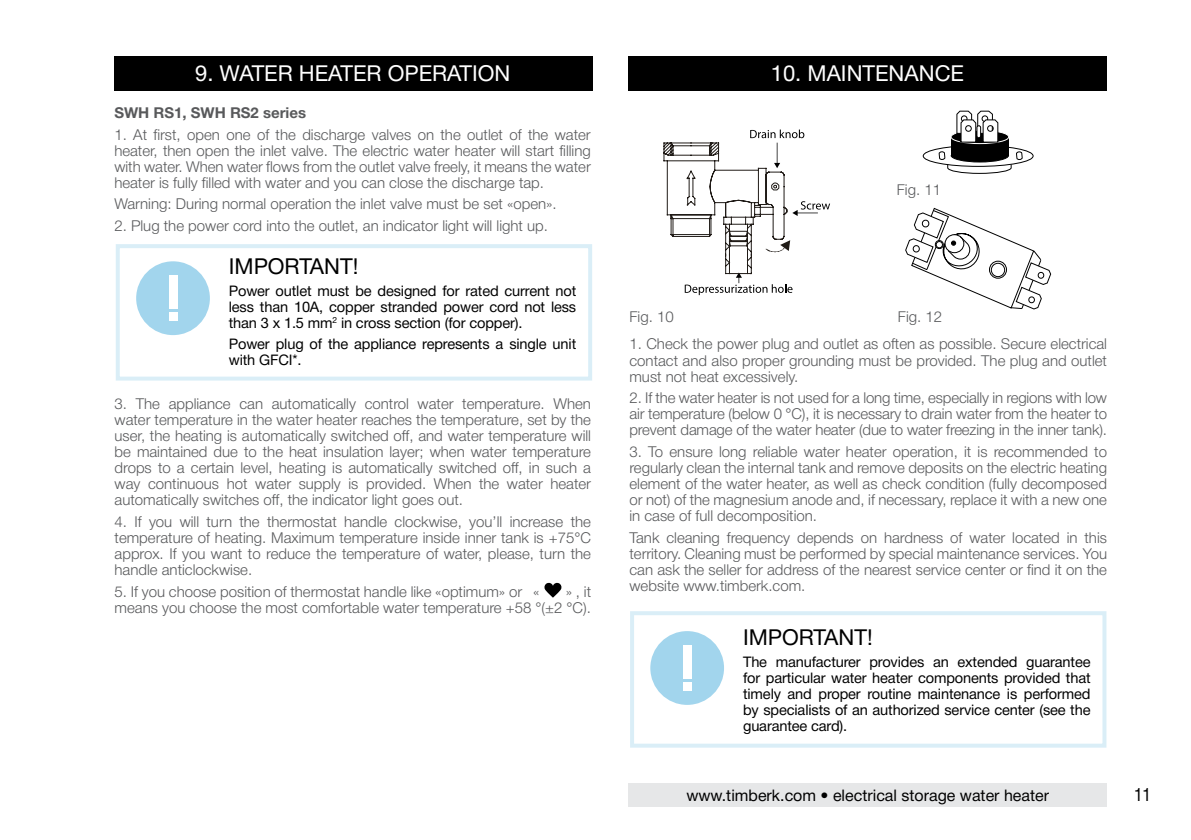
<style>
.page{position:relative;width:1191px;height:840px;background:#fff}
.page>*{position:absolute;margin:0;border:0;box-sizing:border-box;transform-origin:0 0}
.t1{font:22px "Helvetica Neue Cyr";color:#fff}
.t2{font:22px "Helvetica Neue Cyr";color:#000}
.t3{font:18px "Helios Cond C";color:#000}
.t4{font:16px "Helvetica Neue Cyr";color:#000}
.t5{font:300 15px/16px "Helvetica Neue Cyr";color:#58595b;text-align:justify}
.t6{font:700 15px "Helvetica Neue Cyr";color:#58595b}
.t7{font:14.6px/16px "Helvetica Neue Cyr";letter-spacing:-.01em;color:#000;text-align:justify}
</style>
<div class="page">
<div style="left:628px;top:782px;width:479px;height:24px;background:#e6e7e8"></div>
<div style="left:114px;top:57px;width:478px;height:34px;background:#000"></div>
<div style="left:136px;top:261px;width:74px;height:74px;background:#a2d5ed;border-radius:50%"></div>
<div style="left:169px;top:275px;width:8px;height:33px;background:#fff"></div>
<div style="left:169px;top:312px;width:8px;height:9px;background:#fff"></div>
<div style="left:116px;top:244px;width:476px;height:136px;border:4px solid #a2d5ed"></div>
<svg style="left:544px;top:582px;width:18px;height:15px"></svg>
<div style="left:628px;top:57px;width:478px;height:34px;background:#000"></div>
<svg style="left:663px;top:129px;width:167px;height:166px"></svg>
<svg style="left:938px;top:110px;width:85px;height:64px"></svg>
<div style="left:976px;top:125px;width:5px;height:13px;border:1px solid #000;border-radius:2px"></div>
<svg style="left:905px;top:207px;width:146px;height:103px"></svg>
<div style="left:934px;top:240px;width:9px;height:9px;border:1px solid #000;border-radius:50%"></div>
<div style="left:936px;top:241px;width:6px;height:7px;background:#fff;border-radius:50%"></div>
<div style="left:935px;top:241px;width:8px;height:7px;border:1px solid #000;border-radius:50%"></div>
<div style="left:630px;top:611px;width:476px;height:136px;border:4px solid #a2d5ed"></div>
<div style="left:650px;top:630px;width:74px;height:74px;background:#a2d5ed;border-radius:50%"></div>
<div style="left:682px;top:644px;width:9px;height:34px;background:#fff"></div>
<div style="left:682px;top:681px;width:9px;height:9px;background:#fff"></div>
<h1 class="t1" style="left:195px;top:62px;width:317px">9. WATER HEATER OPERATION</h1>
<p class="t6" style="left:114px;top:104px;width:193px">SWH RS1, SWH RS2 series</p>
<p class="t5" style="left:114px;top:126px;width:478px">1. At first, open one of the discharge valves on the outlet of the water heater, then open the inlet valve. The electric water heater will start filling with water. When water flows from the outlet valve freely, it means the water heater is fully filled with water and you can close the discharge tap.</p>
<p class="t5" style="left:114px;top:196px;width:444px">Warning: During normal operation the inlet valve must be set «open».</p>
<p class="t5" style="left:114px;top:218px;width:435px">2. Plug the power cord into the outlet, an indicator light will light up.</p>
<h1 class="t2" style="left:229px;top:254px;width:131px">IMPORTANT!</h1>
<p class="t7" style="left:229px;top:282px;width:349px">Power outlet must be designed for rated current not less than 10A, copper stranded power cord not less than 3 x 1.5 mm<sup>2</sup> in cross section (for copper).</p>
<p class="t7" style="left:229px;top:336px;width:349px">Power plug of the appliance represents a single unit with GFCI*.</p>
<p class="t5" style="left:115px;top:396px;width:478px">3. The appliance can automatically control water temperature. When water temperature in the water heater reaches the temperature, set by the user, the heating is automatically switched off, and water temperature will be maintained due to the heat insulation layer; when water temperature drops to a certain level, heating is automatically switched off, in such a way continuous hot water supply is provided. When the water heater automatically switches off, the indicator light goes out.</p>
<p class="t5" style="left:115px;top:513px;width:478px">4. If you will turn the thermostat handle clockwise, you’ll increase the temperature of heating. Maximum temperature inside inner tank is +75°C approx. If you want to reduce the temperature of water, please, turn the handle anticlockwise.</p>
<p class="t5" style="left:115px;top:583px;width:426px">5. If you choose position of thermostat handle like «optimum» or «</p>
<p class="t5" style="left:115px;top:583px;width:478px;text-align:right">» , it<br>means you choose the most comfortable water temperature +58 °(±2 °C).</p>
<h1 class="t1" style="left:771px;top:61px;width:195px">10. MAINTENANCE</h1>
<p class="t5" style="left:897px;top:181px;width:46px">Fig. 11</p>
<p class="t5" style="left:629px;top:309px;width:46px">Fig. 10</p>
<p class="t5" style="left:898px;top:309px;width:46px">Fig. 12</p>
<p class="t5" style="left:629px;top:336px;width:479px">1. Check the power plug and outlet as often as possible. Secure electrical contact and also proper grounding must be provided. The plug and outlet must not heat excessively.</p>
<p class="t5" style="left:629px;top:390px;width:479px">2. If the water heater is not used for a long time, especially in regions with low air temperature (below 0 °C), it is necessary to drain water from the heater to prevent damage of the water heater (due to water freezing in the inner tank).</p>
<p class="t5" style="left:629px;top:443px;width:479px">3. To ensure long reliable water heater operation, it is recommended to regularly clean the internal tank and remove deposits on the electric heating element of the water heater, as well as check condition (fully decomposed or not) of the magnesium anode and, if necessary, replace it with a new one in case of full decomposition.</p>
<p class="t5" style="left:629px;top:529px;width:479px">Tank cleaning frequency depends on hardness of water located in this territory. Cleaning must be performed by special maintenance services. You can ask the seller for address of the nearest service center or find it on the website www.timberk.com.</p>
<h1 class="t2" style="left:743px;top:625px;width:131px">IMPORTANT!</h1>
<p class="t7" style="left:743px;top:653px;width:349px">The manufacturer provides an extended guarantee for particular water heater components provided that timely and proper routine maintenance is performed by specialists of an authorized service center (see the guarantee card).</p>
<p class="t4" style="left:686px;top:786px;width:364px">www.timberk.com • electrical storage water heater</p>
<p class="t3" style="left:1134px;top:783px;width:19px">11</p>
</div>
